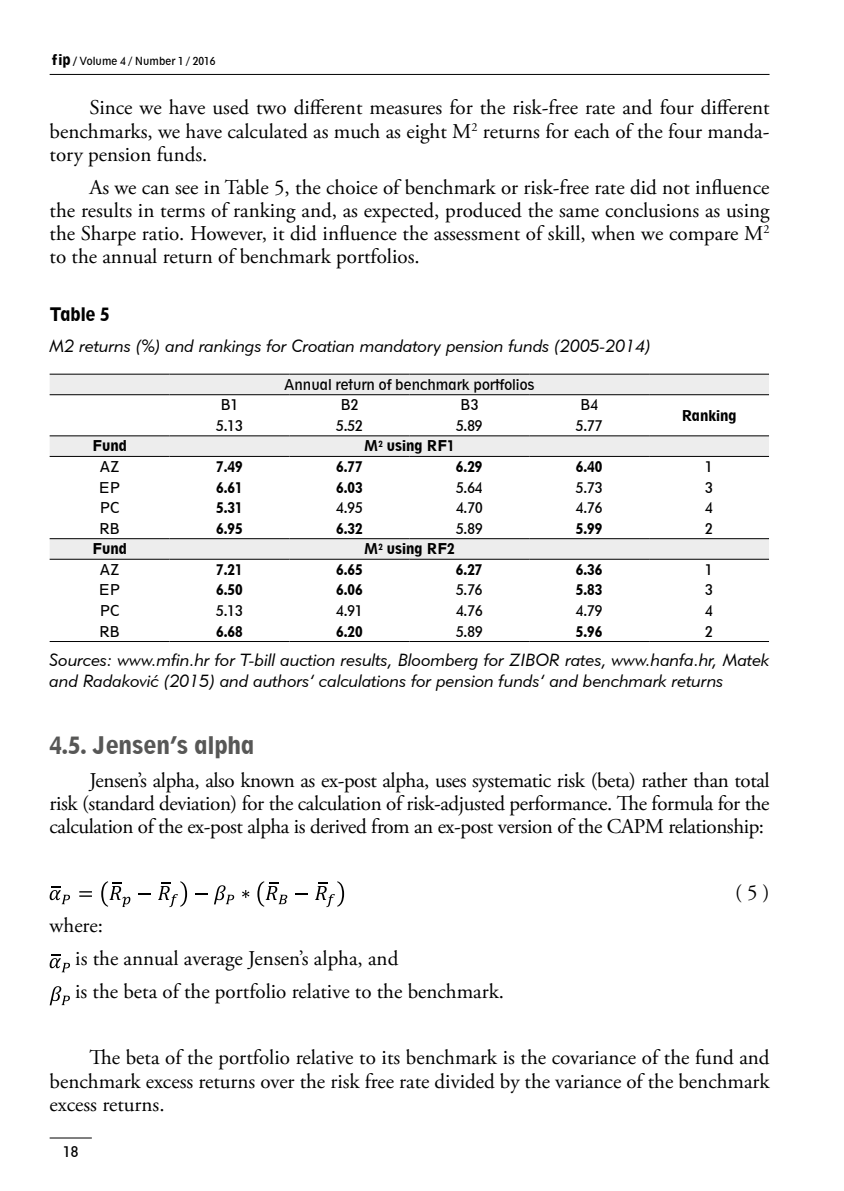
<style>
.page{position:relative;width:844px;height:1191px;background:#fff}
.page>*{position:absolute;margin:0;border:0;box-sizing:border-box;transform-origin:0 0}
.t1{font:800 condensed 22.75px "Geometric 212 BT";color:#575756}
.t2{font:21px/23.1px "Adobe Garamond Pro";color:#000;text-align:justify}
.t3{font:17.5px/21px "Geometric 415 BT Lite Italic A";color:#000}
.t4{font:800 condensed 17.5px "Geometric 212 BT";color:#000}
.t5{font:condensed 14px "Geometric 212 BT";color:#000}
.t6{font:800 condensed 14px "Geometric 212 BT";color:#000}
.t7{font:condensed 10.5px "Geometric 212 BT";color:#000}
.s1{font-weight:800;font-size:14px}
.s2{font-weight:800}
</style>
<div class="page">
<hr style="left:50px;top:74px;width:719px;height:1px;background:#000">
<hr style="left:50px;top:1137px;width:42px;height:1px;background:#000">
<svg style="left:50px;top:375px;width:718px;height:184px"></svg>
<hr style="left:50px;top:641px;width:119px;height:1px;background:#000">
<hr style="left:169px;top:641px;width:120px;height:1px;background:#000">
<hr style="left:289px;top:641px;width:120px;height:1px;background:#000">
<hr style="left:409px;top:641px;width:120px;height:1px;background:#000">
<hr style="left:529px;top:641px;width:120px;height:1px;background:#000">
<hr style="left:649px;top:641px;width:119px;height:1px;background:#000">
<hr style="left:50px;top:435px;width:119px;height:1px;background:#000">
<hr style="left:169px;top:435px;width:120px;height:1px;background:#000">
<hr style="left:289px;top:435px;width:120px;height:1px;background:#000">
<hr style="left:409px;top:435px;width:120px;height:1px;background:#000">
<hr style="left:529px;top:435px;width:120px;height:1px;background:#000">
<hr style="left:649px;top:435px;width:119px;height:1px;background:#000">
<hr style="left:50px;top:456px;width:119px;height:1px;background:#000">
<hr style="left:169px;top:456px;width:120px;height:1px;background:#000">
<hr style="left:289px;top:456px;width:120px;height:1px;background:#000">
<hr style="left:409px;top:456px;width:120px;height:1px;background:#000">
<hr style="left:529px;top:456px;width:120px;height:1px;background:#000">
<hr style="left:649px;top:456px;width:119px;height:1px;background:#000">
<hr style="left:50px;top:538px;width:119px;height:1px;background:#000">
<hr style="left:169px;top:538px;width:120px;height:1px;background:#000">
<hr style="left:289px;top:538px;width:120px;height:1px;background:#000">
<hr style="left:409px;top:538px;width:120px;height:1px;background:#000">
<hr style="left:529px;top:538px;width:120px;height:1px;background:#000">
<hr style="left:649px;top:538px;width:119px;height:1px;background:#000">
<hr style="left:50px;top:559px;width:119px;height:1px;background:#000">
<hr style="left:169px;top:559px;width:120px;height:1px;background:#000">
<hr style="left:289px;top:559px;width:120px;height:1px;background:#000">
<hr style="left:409px;top:559px;width:120px;height:1px;background:#000">
<hr style="left:529px;top:559px;width:120px;height:1px;background:#000">
<hr style="left:649px;top:559px;width:119px;height:1px;background:#000">
<hr style="left:50px;top:374px;width:119px;height:1px;background:#000">
<hr style="left:169px;top:374px;width:120px;height:1px;background:#000">
<hr style="left:289px;top:374px;width:120px;height:1px;background:#000">
<hr style="left:409px;top:374px;width:120px;height:1px;background:#000">
<hr style="left:529px;top:374px;width:120px;height:1px;background:#000">
<hr style="left:649px;top:374px;width:119px;height:1px;background:#000">
<hr style="left:50px;top:394px;width:119px;height:1px;background:#000">
<hr style="left:169px;top:394px;width:120px;height:1px;background:#000">
<hr style="left:289px;top:394px;width:120px;height:1px;background:#000">
<hr style="left:409px;top:394px;width:120px;height:1px;background:#000">
<hr style="left:529px;top:394px;width:120px;height:1px;background:#000">
<hr style="left:649px;top:394px;width:119px;height:1px;background:#000">
<svg style="left:50px;top:886px;width:20px;height:18px"></svg>
<svg style="left:79px;top:891px;width:13px;height:5px"></svg>
<svg style="left:101px;top:881px;width:29px;height:26px"></svg>
<svg style="left:138px;top:893px;width:13px;height:1px"></svg>
<svg style="left:158px;top:881px;width:29px;height:26px"></svg>
<svg style="left:195px;top:893px;width:12px;height:1px"></svg>
<svg style="left:214px;top:885px;width:20px;height:19px"></svg>
<svg style="left:242px;top:890px;width:7px;height:8px"></svg>
<svg style="left:257px;top:881px;width:30px;height:25px"></svg>
<svg style="left:295px;top:893px;width:13px;height:1px"></svg>
<svg style="left:315px;top:881px;width:29px;height:26px"></svg>
<svg style="left:50px;top:954px;width:20px;height:18px"></svg>
<svg style="left:50px;top:986px;width:20px;height:19px"></svg>
<p class="t7" style="left:52px;top:55px;width:165px"><span class="s1">fip</span> <span class="s2">/</span> Volume 4 / Number 1 / 2016</p>
<p class="t2" style="left:50px;top:97px;width:721px;text-indent:40px">Since we have used two different measures for the risk-free rate and four different benchmarks, we have calculated as much as eight M<sup>2</sup> returns for each of the four manda&shy;tory pension funds.</p>
<p class="t2" style="left:50px;top:176px;width:721px;text-indent:40px">As we can see in Table 5, the choice of benchmark or risk-free rate did not influence the results in terms of ranking and, as expected, produced the same conclusions as using the Sharpe ratio. However, it did influence the assessment of skill, when we compare M<sup>2 </sup>to the annual return of benchmark portfolios.</p>
<p class="t4" style="left:50px;top:303px;width:62px">Table 5</p>
<p class="t3" style="left:50px;top:335px;width:602px">M2 returns (%) and rankings for Croatian mandatory pension funds (2005-2014)</p>
<p class="t5" style="left:284px;top:376px;width:252px">Annual return of benchmark portfolios</p>
<p class="t5" style="left:220px;top:396px;width:20px">B1</p>
<p class="t5" style="left:340px;top:396px;width:20px">B2</p>
<p class="t5" style="left:460px;top:396px;width:20px">B3</p>
<p class="t5" style="left:580px;top:396px;width:20px">B4</p>
<p class="t6" style="left:681px;top:406px;width:57px">Ranking</p>
<p class="t5" style="left:216px;top:417px;width:28px">5.13</p>
<p class="t5" style="left:336px;top:417px;width:28px">5.52</p>
<p class="t5" style="left:456px;top:417px;width:28px">5.89</p>
<p class="t5" style="left:575px;top:417px;width:28px">5.77</p>
<p class="t6" style="left:92px;top:437px;width:36px">Fund</p>
<p class="t6" style="left:364px;top:437px;width:92px">M<sup>2</sup> using RF1</p>
<p class="t5" style="left:100px;top:458px;width:21px">AZ</p>
<p class="t6" style="left:216px;top:458px;width:28px">7.49</p>
<p class="t6" style="left:336px;top:458px;width:28px">6.77</p>
<p class="t6" style="left:456px;top:458px;width:28px">6.29</p>
<p class="t6" style="left:575px;top:458px;width:28px">6.40</p>
<p class="t5" style="left:705px;top:458px;width:9px">1</p>
<p class="t5" style="left:99px;top:478px;width:23px">EP</p>
<p class="t6" style="left:216px;top:478px;width:28px">6.61</p>
<p class="t6" style="left:336px;top:478px;width:28px">6.03</p>
<p class="t5" style="left:456px;top:478px;width:28px">5.64</p>
<p class="t5" style="left:575px;top:478px;width:28px">5.73</p>
<p class="t5" style="left:705px;top:478px;width:9px">3</p>
<p class="t5" style="left:100px;top:499px;width:21px">PC</p>
<p class="t6" style="left:216px;top:499px;width:28px">5.31</p>
<p class="t5" style="left:336px;top:499px;width:28px">4.95</p>
<p class="t5" style="left:456px;top:499px;width:28px">4.70</p>
<p class="t5" style="left:575px;top:499px;width:28px">4.76</p>
<p class="t5" style="left:705px;top:499px;width:9px">4</p>
<p class="t5" style="left:99px;top:519px;width:23px">RB</p>
<p class="t6" style="left:216px;top:519px;width:28px">6.95</p>
<p class="t6" style="left:336px;top:519px;width:28px">6.32</p>
<p class="t5" style="left:456px;top:519px;width:28px">5.89</p>
<p class="t6" style="left:575px;top:519px;width:28px">5.99</p>
<p class="t5" style="left:705px;top:519px;width:9px">2</p>
<p class="t6" style="left:92px;top:540px;width:36px">Fund</p>
<p class="t6" style="left:364px;top:540px;width:92px">M<sup>2</sup> using RF2</p>
<p class="t5" style="left:100px;top:561px;width:21px">AZ</p>
<p class="t6" style="left:216px;top:560px;width:28px">7.21</p>
<p class="t6" style="left:336px;top:560px;width:28px">6.65</p>
<p class="t6" style="left:456px;top:560px;width:28px">6.27</p>
<p class="t6" style="left:575px;top:560px;width:28px">6.36</p>
<p class="t5" style="left:705px;top:561px;width:9px">1</p>
<p class="t5" style="left:99px;top:581px;width:23px">EP</p>
<p class="t6" style="left:216px;top:581px;width:28px">6.50</p>
<p class="t6" style="left:336px;top:581px;width:28px">6.06</p>
<p class="t5" style="left:456px;top:581px;width:28px">5.76</p>
<p class="t6" style="left:575px;top:581px;width:28px">5.83</p>
<p class="t5" style="left:705px;top:581px;width:9px">3</p>
<p class="t5" style="left:100px;top:602px;width:21px">PC</p>
<p class="t5" style="left:216px;top:602px;width:28px">5.13</p>
<p class="t5" style="left:336px;top:602px;width:28px">4.91</p>
<p class="t5" style="left:456px;top:602px;width:28px">4.76</p>
<p class="t5" style="left:575px;top:602px;width:28px">4.79</p>
<p class="t5" style="left:705px;top:602px;width:9px">4</p>
<p class="t5" style="left:99px;top:622px;width:23px">RB</p>
<p class="t6" style="left:216px;top:622px;width:28px">6.68</p>
<p class="t6" style="left:336px;top:622px;width:28px">6.20</p>
<p class="t5" style="left:456px;top:622px;width:28px">5.89</p>
<p class="t6" style="left:575px;top:622px;width:28px">5.96</p>
<p class="t5" style="left:705px;top:622px;width:9px">2</p>
<p class="t3" style="left:50px;top:649px;width:721px">Sources: www.mfin.hr for T-bill auction results, Bloomberg for ZIBOR rates, www.hanfa.hr, Matek and Radaković (2015) and authors’ calculations for pension funds’ and benchmark returns</p>
<p class="t1" style="left:50px;top:731px;width:206px">4.5. Jensen’s alpha</p>
<p class="t2" style="left:50px;top:769px;width:721px;text-indent:40px">Jensen’s alpha, also known as ex-post alpha, uses systematic risk (beta) rather than total risk (standard deviation) for the calculation of risk-adjusted performance. The formula for the calculation of the ex-post alpha is derived from an ex-post version of the CAPM relationship:</p>
<p class="t2" style="left:75px;top:909px;width:430px;line-height:33.1px;text-align:left;text-indent:-26px">where:<br>is the annual average Jensen’s alpha, and<br>is the beta of the portfolio relative to the benchmark.</p>
<p class="t2" style="left:734px;top:881px;width:36px">( 5 )</p>
<p class="t2" style="left:50px;top:1047px;width:721px;text-indent:40px">The beta of the portfolio relative to its benchmark is the covariance of the fund and benchmark excess returns over the risk free rate divided by the variance of the benchmark excess returns.</p>
<p class="t5" style="left:63px;top:1142px;width:17px">18</p>
</div>
